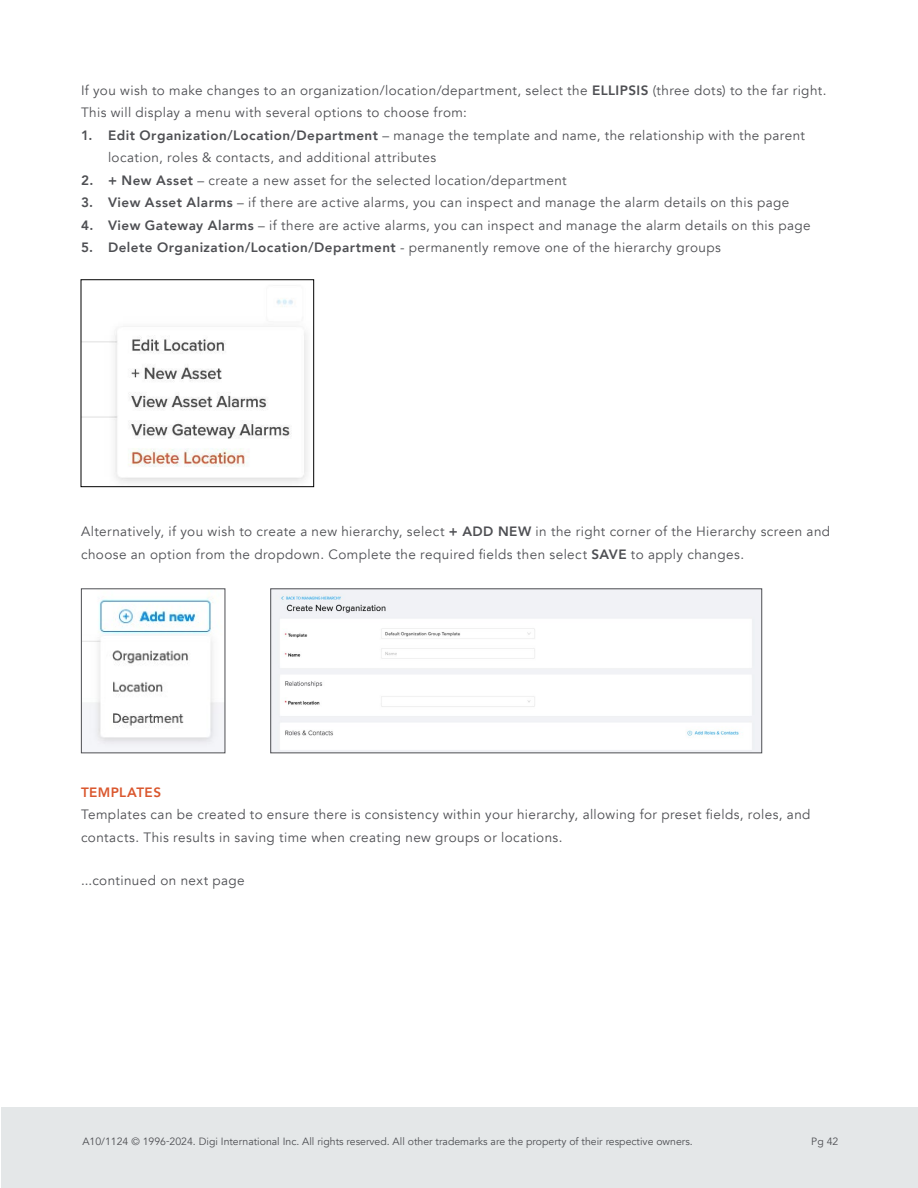
<style>
.page{position:relative;width:918px;height:1188px;background:#fff}
.page>*{position:absolute;margin:0;border:0;box-sizing:border-box;transform-origin:0 0}
.t1{font:13.5px/22.5px "Avenir";letter-spacing:.03em;color:#4e4f53}
.t2{font:800 13.5px "Avenir";letter-spacing:.03em;color:#da572e}
.t3{font:10.5px "Avenir";color:#4e4f53}
.s1{font-weight:800}
</style>
<div class="page">
<div style="left:1px;top:1107px;width:917px;height:81px;background:#e4e7e8"></div>
<img style="left:83px;top:598px;width:140px;height:153px">
<div style="left:81px;top:588px;width:144px;height:165px;border:1px solid #4e4f53"></div>
<img style="left:272px;top:590px;width:488px;height:161px">
<div style="left:270px;top:588px;width:492px;height:165px;border:1px solid #4e4f53"></div>
<img style="left:83px;top:299px;width:225px;height:184px">
<div style="left:81px;top:279px;width:233px;height:208px;border:1px solid #000"></div>
<p class="t1" style="left:81px;top:79px;width:747px">If you wish to make changes to an organization/location/department, select the <span class="s1">ELLIPSIS</span> (three dots) to the far right.<br>This will display a menu with several options to choose from:</p>
<p class="t1" style="left:108px;top:124px;width:699px;text-indent:-27px"><span class="s1">1. Edit Organization/Location/Department</span> – manage the template and name, the relationship with the parent location, roles &amp; contacts, and additional attributes</p>
<p class="t1" style="left:81px;top:169px;width:487px"><span class="s1">2. + New Asset</span> – create a new asset for the selected location/department</p>
<p class="t1" style="left:81px;top:191px;width:710px"><span class="s1">3. View Asset Alarms</span> – if there are active alarms, you can inspect and manage the alarm details on this page</p>
<p class="t1" style="left:81px;top:214px;width:731px"><span class="s1">4. View Gateway Alarms</span> – if there are active alarms, you can inspect and manage the alarm details on this page</p>
<p class="t1" style="left:81px;top:236px;width:641px"><span class="s1">5. Delete Organization/Location/Department</span> - permanently remove one of the hierarchy groups</p>
<p class="t1" style="left:81px;top:521px;width:751px">Alternatively, if you wish to create a new hierarchy, select <span class="s1">+ ADD NEW</span> in the right corner of the Hierarchy screen and choose an option from the dropdown. Complete the required fields then select <span class="s1">SAVE</span> to apply changes.</p>
<p class="t2" style="left:81px;top:782px;width:82px">TEMPLATES</p>
<p class="t1" style="left:81px;top:804px;width:731px">Templates can be created to ensure there is consistency within your hierarchy, allowing for preset fields, roles, and contacts. This results in saving time when creating new groups or locations.</p>
<p class="t1" style="left:81px;top:870px;width:165px">...continued on next page</p>
<p class="t3" style="left:82px;top:1135px;width:612px">A10/1124 © 1996-2024. Digi International Inc. All rights reserved. All other trademarks are the property of their respective owners.</p>
<p class="t3" style="left:811px;top:1135px;width:29px">Pg 42</p>
</div>
